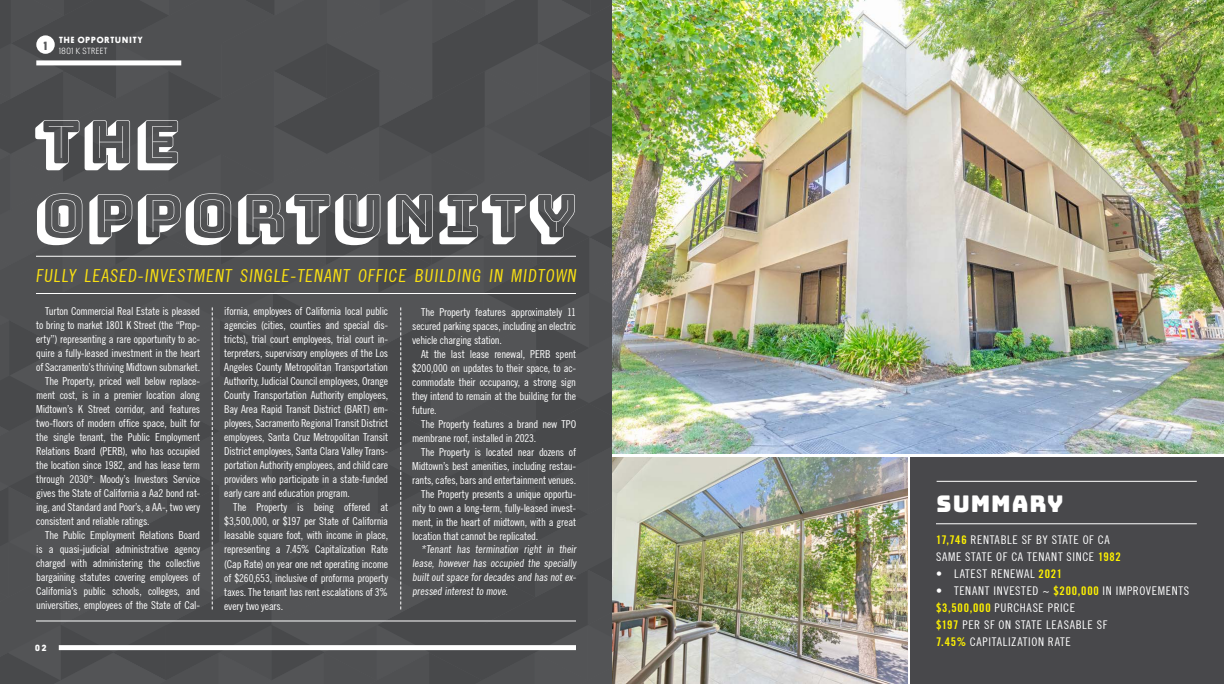
<style>
.page{position:relative;width:1224px;height:684px;background:#fff}
.page>*{position:absolute;margin:0;border:0;box-sizing:border-box;transform-origin:0 0}
.t1{font:59px/74px "Bungee Shade";letter-spacing:.04em;color:#fff}
.t2{font:23px "Bungee";letter-spacing:.04em;color:#fff}
.t3{font:condensed 18px "Trade Gothic No.18";color:#f9e012}
.t4{font:condensed 12px/17px "Trade Gothic No.18";letter-spacing:.05em;color:#fff}
.t5{font:700 12px "Platform";color:#58595b}
.t6{font:condensed 11px/14px "Trade Gothic No.18";letter-spacing:-.02em;color:#fff;text-align:justify}
.t7{font:700 9px "Platform";letter-spacing:.12em;color:#fff}
.t8{font:300 9px "Platform";letter-spacing:.06em;color:#fff}
.s1{font-family:"Trade Gothic No.20";font-weight:700;color:#fff200}
</style>
<div class="page">
<img style="left:612px;top:458px;width:296px;height:226px">
<div style="left:911px;top:458px;width:313px;height:226px;background:#48484b"></div>
<div style="left:0;top:0;width:612px;height:684px;background:#4f5052"></div>
<hr style="left:36px;top:256px;width:540px;height:1px;background:#fff">
<hr style="left:36px;top:293px;width:540px;height:1px;background:#fff">
<div style="left:36px;top:60px;width:145px;height:5px;background:#fff"></div>
<div style="left:36px;top:35px;width:19px;height:19px;background:#fff;border-radius:50%"></div>
<img style="left:612px;top:0;width:612px;height:454px">
<hr style="left:936px;top:523px;width:261px;height:1px;background:#fff">
<hr style="left:937px;top:481px;width:260px;height:1px;background:#fff">
<p class="t5" style="left:44px;top:37px;width:5px">1</p>
<p class="t7" style="left:59px;top:33px;width:85px">THE OPPORTUNITY</p>
<p class="t8" style="left:59px;top:44px;width:50px">1801 K STREET</p>
<h1 class="t1" style="left:35px;top:106px;width:543px">THE<br>OPPORTUNITY</h1>
<h3 class="t3" style="left:36px;top:264px;width:545px">FULLY LEASED-INVESTMENT SINGLE-TENANT OFFICE BUILDING IN MIDTOWN</h3>
<p class="t6" style="left:45px;top:304px;width:156px">Turton Commercial Real Estate is pleased</p>
<p class="t6" style="left:36px;top:318px;width:165px">to bring to market 1801 K Street (the “Prop-</p>
<p class="t6" style="left:36px;top:332px;width:165px">erty”) representing a rare opportunity to ac-</p>
<p class="t6" style="left:36px;top:346px;width:165px">quire a fully-leased investment in the heart</p>
<p class="t6" style="left:36px;top:360px;width:165px">of Sacramento’s thriving Midtown submarket.</p>
<p class="t6" style="left:45px;top:374px;width:157px">The Property, priced well below replace-</p>
<p class="t6" style="left:36px;top:388px;width:166px">ment cost, is in a premier location along</p>
<p class="t6" style="left:36px;top:402px;width:166px">Midtown’s K Street corridor, and features</p>
<p class="t6" style="left:36px;top:416px;width:166px">two-floors of modern office space, built for</p>
<p class="t6" style="left:36px;top:430px;width:165px">the single tenant, the Public Employment</p>
<p class="t6" style="left:36px;top:444px;width:166px">Relations Board (PERB), who has occupied</p>
<p class="t6" style="left:36px;top:458px;width:166px">the location since 1982, and has lease term</p>
<p class="t6" style="left:36px;top:472px;width:165px">through 2030*. Moody’s Investors Service</p>
<p class="t6" style="left:36px;top:486px;width:165px">gives the State of California a Aa2 bond rat-</p>
<p class="t6" style="left:36px;top:500px;width:166px">ing, and Standard and Poor’s, a AA-, two very</p>
<p class="t6" style="left:36px;top:514px;width:115px">consistent and reliable ratings.</p>
<p class="t6" style="left:45px;top:528px;width:156px">The Public Employment Relations Board</p>
<p class="t6" style="left:36px;top:542px;width:166px">is a quasi-judicial administrative agency</p>
<p class="t6" style="left:36px;top:556px;width:165px">charged with administering the collective</p>
<p class="t6" style="left:36px;top:570px;width:166px">bargaining statutes covering employees of</p>
<p class="t6" style="left:36px;top:584px;width:166px">California’s public schools, colleges, and</p>
<p class="t6" style="left:36px;top:598px;width:165px">universities, employees of the State of Cal-</p>
<p class="t7" style="left:35px;top:642px;width:13px">02</p>
<p class="t6" style="left:224px;top:304px;width:166px">ifornia, employees of California local public agencies (cities, counties and special dis&shy;tricts), trial court employees, trial court in&shy;terpreters, supervisory employees of the Los Angeles County Metropolitan Transportation Authority, Judicial Council employees, Orange County Transportation Authority employees, Bay Area Rapid Transit District (BART) em&shy;ployees, Sacramento Regional Transit District employees, Santa Cruz Metropolitan Transit District employees, Santa Clara Valley Trans&shy;portation Authority employees, and child care providers who participate in a state-funded early care and education program.</p>
<p class="t6" style="left:224px;top:500px;width:166px;text-indent:9px">The Property is being offered at $3,500,000, or $197 per State of California leasable square foot, with income in place, representing a 7.45% Capitalization Rate (Cap Rate) on year one net operating income of $260,653, inclusive of proforma property taxes. The tenant has rent escalations of 3% every two years.</p>
<p class="t6" style="left:412px;top:304px;width:166px;text-indent:9px">The Property features approximately 11 secured parking spaces, including an electric vehicle charging station.</p>
<p class="t6" style="left:412px;top:346px;width:166px;text-indent:9px">At the last lease renewal, PERB spent $200,000 on updates to their space, to ac&shy;commodate their occupancy, a strong sign they intend to remain at the building for the future.</p>
<p class="t6" style="left:412px;top:417px;width:166px;text-indent:9px">The Property features a brand new TPO membrane roof, installed in 2023.</p>
<p class="t6" style="left:421px;top:445px;width:157px">The Property is located near dozens of</p>
<p class="t6" style="left:412px;top:459px;width:165px">Midtown’s best amenities, including restau-</p>
<p class="t6" style="left:412px;top:473px;width:165px">rants, cafes, bars and entertainment venues.</p>
<p class="t6" style="left:421px;top:487px;width:157px">The Property presents a unique opportu-</p>
<p class="t6" style="left:412px;top:501px;width:165px">nity to own a long-term, fully-leased invest-</p>
<p class="t6" style="left:412px;top:515px;width:165px">ment, in the heart of midtown, with a great</p>
<p class="t6" style="left:412px;top:529px;width:128px">location that cannot be replicated.</p>
<p class="t6" style="left:421px;top:542px;width:158px">*Tenant has termination right in their</p>
<p class="t6" style="left:412px;top:556px;width:165px">lease, however has occupied the specially</p>
<p class="t6" style="left:412px;top:570px;width:167px">built out space for decades and has not ex-</p>
<p class="t6" style="left:412px;top:584px;width:99px">pressed interest to move.</p>
<h2 class="t2" style="left:937px;top:490px;width:128px">SUMMARY</h2>
<p class="t4" style="left:936px;top:531px;width:186px"><span class="s1">17,746</span> RENTABLE SF BY STATE OF CA<br>SAME STATE OF CA TENANT SINCE <span class="s1">1982</span></p>
<p class="t4" style="left:936px;top:565px;width:127px">• LATEST RENEWAL <span class="s1">2021</span></p>
<p class="t4" style="left:936px;top:582px;width:255px">• TENANT INVESTED ~ <span class="s1">$200,000</span> IN IMPROVEMENTS <span class="s1">$3,500,000</span> PURCHASE PRICE<br><span class="s1">$197</span> PER SF ON STATE LEASABLE SF<br><span class="s1">7.45%</span> CAPITALIZATION RATE</p>
</div>
